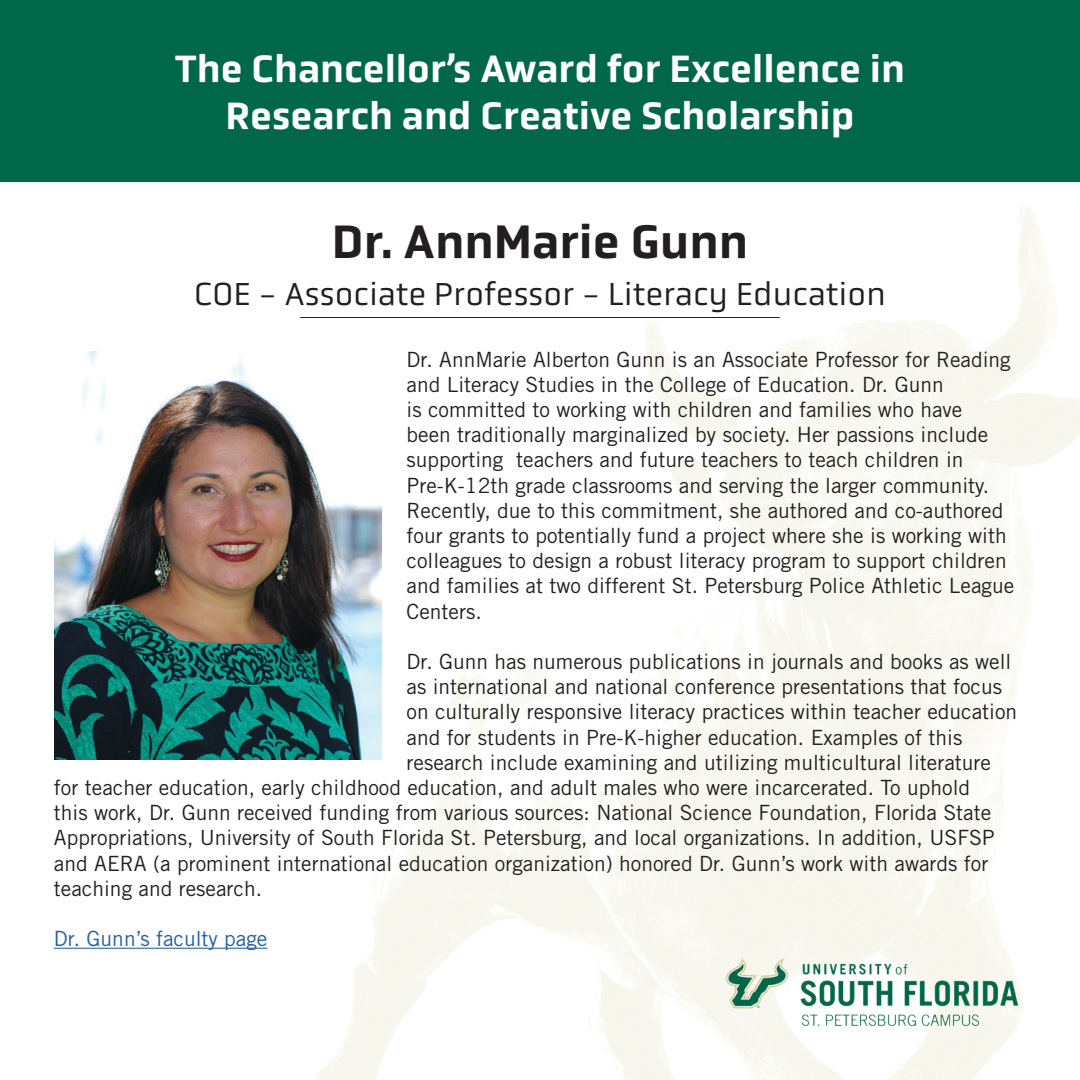
<style>
.page{position:relative;width:1080px;height:1080px;background:#fff}
.page>*{position:absolute;margin:0;border:0;box-sizing:border-box;transform-origin:0 0}
.t1{font:500 48px "Obvia";color:#231f20}
.t2{font:500 39px/46.8px "Obvia";color:#fff;text-align:center}
.t3{font:33px "Obvia";color:#231f20}
.t4{font:21px/25.2px "Trade Gothic LT Std";color:#231f20}
.t5{font:21px "Trade Gothic LT Std";color:#215e9f}
</style>
<div class="page">
<img style="left:32px;top:181px;width:1048px;height:899px">
<div style="left:0;top:0;width:1080px;height:181px;background:#006848"></div>
<hr style="left:54px;top:948px;width:214px;height:1px;background:#215e9f">
<img style="left:54px;top:351px;width:327px;height:409px">
<hr style="left:300px;top:317px;width:480px;height:1px;background:#231f20">
<img style="left:722px;top:953px;width:304px;height:73px">
<p class="t2" style="left:175px;top:45px;width:732px">The Chancellor’s Award for Excellence in<br>Research and Creative Scholarship</p>
<p class="t1" style="left:332px;top:213px;width:418px">Dr. AnnMarie Gunn</p>
<p class="t3" style="left:194px;top:274px;width:693px">COE - Associate Professor - Literacy Education</p>
<p class="t4" style="left:407px;top:346px;width:609px">Dr. AnnMarie Alberton Gunn is an Associate Professor for Reading and Literacy Studies in the College of Education. Dr. Gunn<br>is committed to working with children and families who have<br>been traditionally marginalized by society. Her passions include supporting teachers and future teachers to teach children in Pre-K-12th grade classrooms and serving the larger community.<br>Recently, due to this commitment, she authored and co-authored four grants to potentially fund a project where she is working with colleagues to design a robust literacy program to support children and families at two different St. Petersburg Police Athletic League Centers.</p>
<p class="t4" style="left:407px;top:649px;width:606px">Dr. Gunn has numerous publications in journals and books as well</p>
<p class="t4" style="left:407px;top:674px;width:597px">as international and national conference presentations that focus</p>
<p class="t4" style="left:407px;top:699px;width:612px">on culturally responsive literacy practices within teacher education</p>
<p class="t4" style="left:407px;top:724px;width:557px">and for students in Pre-K-higher education. Examples of this</p>
<p class="t4" style="left:407px;top:749px;width:586px">research include examining and utilizing multicultural literature</p>
<p class="t4" style="left:54px;top:775px;width:918px">for teacher education, early childhood education, and adult males who were incarcerated. To uphold</p>
<p class="t4" style="left:54px;top:800px;width:939px">this work, Dr. Gunn received funding from various sources: National Science Foundation, Florida State</p>
<p class="t4" style="left:54px;top:825px;width:942px">Appropriations, University of South Florida St. Petersburg, and local organizations. In addition, USFSP</p>
<p class="t4" style="left:54px;top:850px;width:936px">and AERA (a prominent international education organization) honored Dr. Gunn’s work with awards for</p>
<p class="t4" style="left:54px;top:875px;width:210px">teaching and research.</p>
<p class="t5" style="left:54px;top:926px;width:215px">Dr. Gunn’s faculty page</p>
</div>
